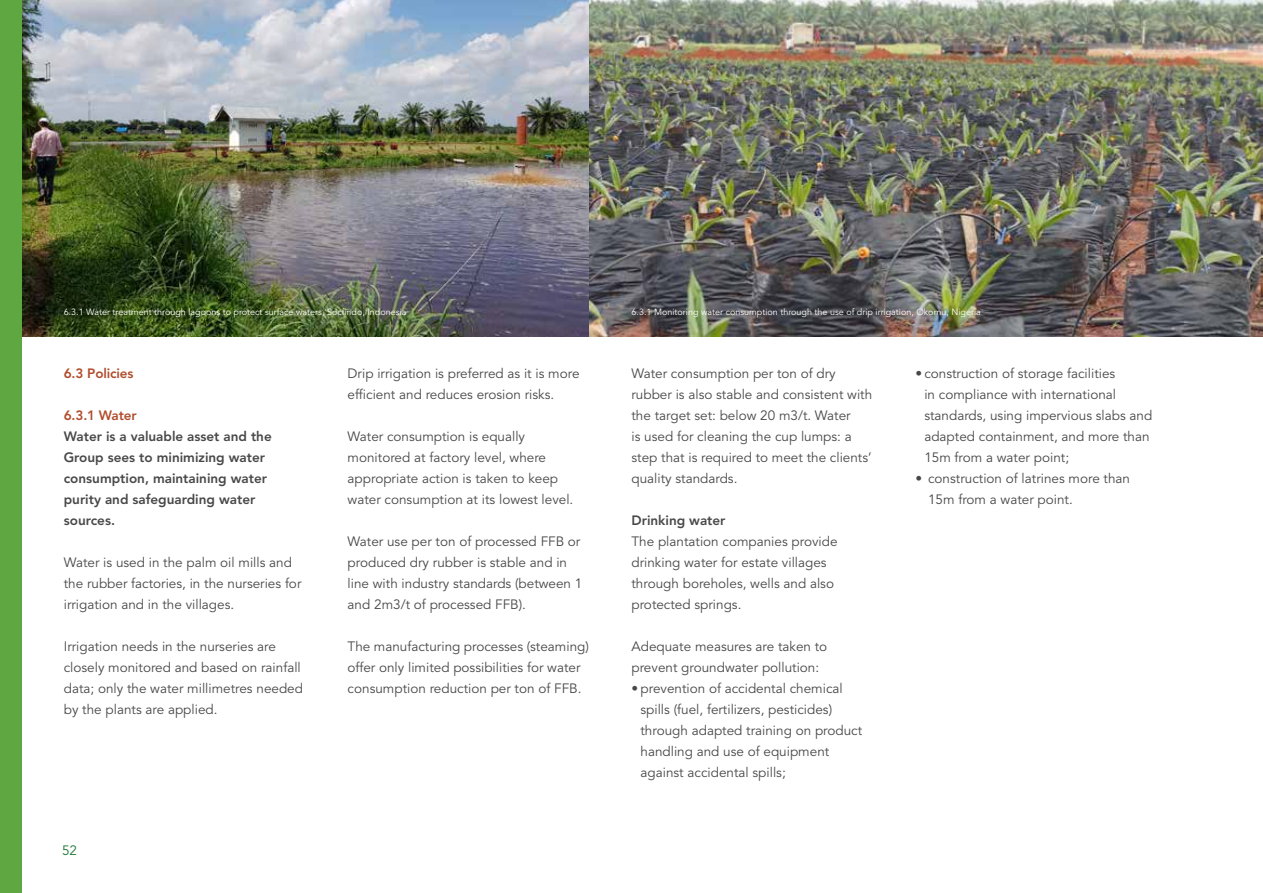
<style>
.page{position:relative;width:1263px;height:893px;background:#fff}
.page>*{position:absolute;margin:0;border:0;box-sizing:border-box;transform-origin:0 0}
.t1{font:13.5px/21px "Avenir LT Std";color:#484848}
.t2{font:800 13.5px/21px "Avenir LT Std";color:#484848}
.t3{font:800 13.5px "Avenir LT Std";letter-spacing:-.01em;color:#b04c2c}
.t4{font:13.5px "Avenir LT Std";color:#1c7835}
.t5{font:9px "Avenir LT Std";color:#fff}
</style>
<div class="page">
<img style="left:589px;top:0;width:674px;height:336px">
<img style="left:21px;top:0;width:568px;height:336px">
<div style="left:0;top:0;width:21px;height:893px;background:#5fa841"></div>
<p class="t5" style="left:64px;top:307px;width:344px">6.3.1 Water treatment through lagoons to protect surface waters, Socfindo, Indonesia</p>
<p class="t5" style="left:631px;top:307px;width:351px">6.3.1 Monitoring water consumption through the use of drip irrigation, Okomu, Nigeria</p>
<p class="t3" style="left:64px;top:365px;width:71px">6.3 Policies</p>
<p class="t3" style="left:64px;top:407px;width:74px">6.3.1 Water</p>
<p class="t2" style="left:64px;top:426px;width:209px">Water is a valuable asset and the<br>Group sees to minimizing water consumption, maintaining water purity and safeguarding water sources.</p>
<p class="t1" style="left:64px;top:552px;width:239px">Water is used in the palm oil mills and the rubber factories, in the nurseries for irrigation and in the villages.</p>
<p class="t1" style="left:64px;top:636px;width:241px">Irrigation needs in the nurseries are closely monitored and based on rainfall data; only the water millimetres needed by the plants are applied.</p>
<p class="t4" style="left:62px;top:842px;width:16px">52</p>
<p class="t1" style="left:348px;top:363px;width:233px">Drip irrigation is preferred as it is more efficient and reduces erosion risks.</p>
<p class="t1" style="left:348px;top:426px;width:227px">Water consumption is equally monitored at factory level, where appropriate action is taken to keep water consumption at its lowest level.</p>
<p class="t1" style="left:348px;top:531px;width:236px">Water use per ton of processed FFB or produced dry rubber is stable and in line with industry standards (between 1 and 2m3/t of processed FFB).</p>
<p class="t1" style="left:348px;top:636px;width:243px">The manufacturing processes (steaming) offer only limited possibilities for water consumption reduction per ton of FFB.</p>
<p class="t1" style="left:631px;top:363px;width:242px">Water consumption per ton of dry rubber is also stable and consistent with the target set: below 20 m3/t. Water<br>is used for cleaning the cup lumps: a step that is required to meet the clients’ quality standards.</p>
<p class="t2" style="left:631px;top:510px;width:96px">Drinking water</p>
<p class="t1" style="left:631px;top:531px;width:208px">The plantation companies provide drinking water for estate villages through boreholes, wells and also protected springs.</p>
<p class="t1" style="left:631px;top:636px;width:197px">Adequate measures are taken to prevent groundwater pollution:</p>
<p class="t1" style="left:640px;top:678px;width:223px;text-indent:-9px">• prevention of accidental chemical spills (fuel, fertilizers, pesticides) through adapted training on product handling and use of equipment against accidental spills;</p>
<p class="t1" style="left:924px;top:363px;width:230px;text-indent:-9px">• construction of storage facilities<br>in compliance with international standards, using impervious slabs and adapted containment, and more than 15m from a water point;</p>
<p class="t1" style="left:928px;top:468px;width:203px;text-indent:-13px">• construction of latrines more than<br>15m from a water point.</p>
</div>
